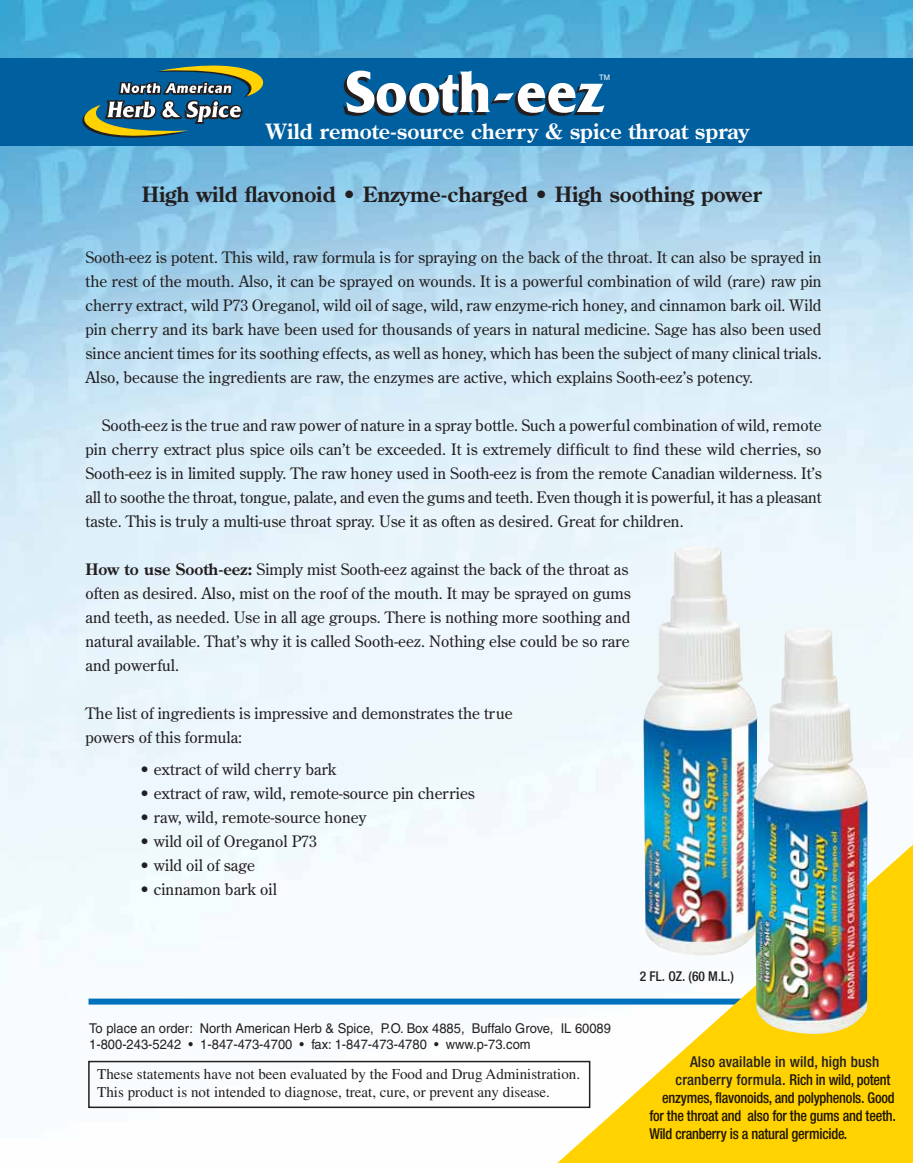
<style>
.page{position:relative;width:913px;height:1163px;background:#fff}
.page>*{position:absolute;margin:0;border:0;box-sizing:border-box;transform-origin:0 0}
.t1{font:700 61.5px "Friz Quadrata";color:#fff;scale:.92 1}
.t2{font:700 21px "Century Old Style Std";color:#231f20}
.t3{font:700 21px "Century Old Style Std";color:#fff}
.t4{font:15.75px/24px "Century Old Style Std";color:#231f20;text-align:justify}
.t5{font:15px/18px "Times";color:#231f20}
.t6{font:500 condensed 15px "Helvetica Neue";letter-spacing:-.015em;color:#1f1500;scale:.95 1}
.t7{font:500 condensed 15px "Helvetica Neue";letter-spacing:.01em;color:#231f20}
.t8{font:13.5px/16.2px "Helvetica";color:#231f20;scale:.96 1}
.t9{font:500 condensed 13.5px "Helvetica Neue";color:#231f20}
.t10{font:7.5px "Helvetica";color:#fff}
.s1{font-weight:700}
.s2{color:#1f1500}
</style>
<div class="page">
<img style="left:0;top:0;width:913px;height:1109px">
<div style="left:0;top:58px;width:913px;height:88px;background:#005f9f"></div>
<div style="left:88px;top:1061px;width:502px;height:47px;border:2px solid #231f20"></div>
<svg style="left:62px;top:15px;width:221px;height:149px"></svg>
<div style="left:89px;top:999px;width:744px;height:6px;background:#0071bc"></div>
<img style="left:643px;top:546px;width:115px;height:296px">
<svg style="left:541px;top:842px;width:372px;height:321px"></svg>
<img style="left:754px;top:628px;width:114px;height:407px">
<h1 class="t1" style="left:346px;top:71px;width:283px">Sooth-eez</h1>
<p class="t10" style="left:599px;top:74px;width:12px">TM</p>
<h2 class="t3" style="left:266px;top:121px;width:484px">Wild remote-source cherry &amp; spice throat spray</h2>
<h2 class="t2" style="left:142px;top:184px;width:621px">High wild flavonoid • Enzyme-charged • High soothing power</h2>
<p class="t4" style="left:86px;top:246px;width:737px">Sooth-eez is potent. This wild, raw formula is for spraying on the back of the throat. It can also be sprayed in the rest of the mouth. Also, it can be sprayed on wounds. It is a powerful combination of wild (rare) raw pin cherry extract, wild P73 Oreganol, wild oil of sage, wild, raw enzyme-rich honey, and cinnamon bark oil. Wild pin cherry and its bark have been used for thousands of years in natural medicine. Sage has also been used since ancient times for its soothing effects, as well as honey, which has been the subject of many clinical trials.<br>Also, because the ingredients are raw, the enzymes are active, which explains Sooth-eez’s potency.</p>
<p class="t4" style="left:86px;top:414px;width:738px;text-indent:16px">Sooth-eez is the true and raw power of nature in a spray bottle. Such a powerful combination of wild, remote pin cherry extract plus spice oils can’t be exceeded. It is extremely difficult to find these wild cherries, so Sooth-eez is in limited supply. The raw honey used in Sooth-eez is from the remote Canadian wilderness. It’s all to soothe the throat, tongue, palate, and even the gums and teeth. Even though it is powerful, it has a pleasant taste. This is truly a multi-use throat spray. Use it as often as desired. Great for children.</p>
<p class="t4" style="left:86px;top:558px;width:547px;text-align:left"><span class="s1">How to use Sooth-eez:</span> Simply mist Sooth-eez against the back of the throat as often as desired. Also, mist on the roof of the mouth. It may be sprayed on gums and teeth, as needed. Use in all age groups. There is nothing more soothing and natural available. That’s why it is called Sooth-eez. Nothing else could be so rare and powerful.</p>
<p class="t4" style="left:86px;top:702px;width:428px">The list of ingredients is impressive and demonstrates the true powers of this formula:</p>
<p class="t4" style="left:140px;top:758px;width:199px">• extract of wild cherry bark</p>
<p class="t4" style="left:140px;top:782px;width:337px">• extract of raw, wild, remote-source pin cherries</p>
<p class="t4" style="left:140px;top:806px;width:228px">• raw, wild, remote-source honey</p>
<p class="t4" style="left:140px;top:830px;width:179px">• wild oil of Oreganol P73</p>
<p class="t4" style="left:140px;top:854px;width:117px">• wild oil of sage</p>
<p class="t4" style="left:140px;top:878px;width:139px">• cinnamon bark oil</p>
<p class="t8" style="left:89px;top:1021px;width:545px">To place an order: North American Herb &amp; Spice, P.O. Box 4885, Buffalo Grove, IL 60089<br>1-800-243-5242 • 1-847-473-4700 • fax: 1-847-473-4780 • www.p-73.com</p>
<p class="t5" style="left:97px;top:1067px;width:484px">These statements have not been evaluated by the Food and Drug Administration.<br>This product is not intended to diagnose, treat, cure, or prevent any disease.</p>
<p class="t9" style="left:640px;top:972px;width:96px">2 FL. OZ. (60 M.L.)</p>
<p class="t7" style="left:690px;top:1057px;width:191px">Also available in wild, high bush</p>
<p class="t7" style="left:675px;top:1075px;width:216px">cranberry formula. <span class="s2">Rich in wild, potent</span></p>
<p class="t6" style="left:662px;top:1093px;width:246px">enzymes, flavonoids, and polyphenols. Good</p>
<p class="t6" style="left:649px;top:1111px;width:261px">for the throat and also for the gums and teeth.</p>
<p class="t6" style="left:649px;top:1129px;width:210px">Wild cranberry is a natural germicide.</p>
</div>
